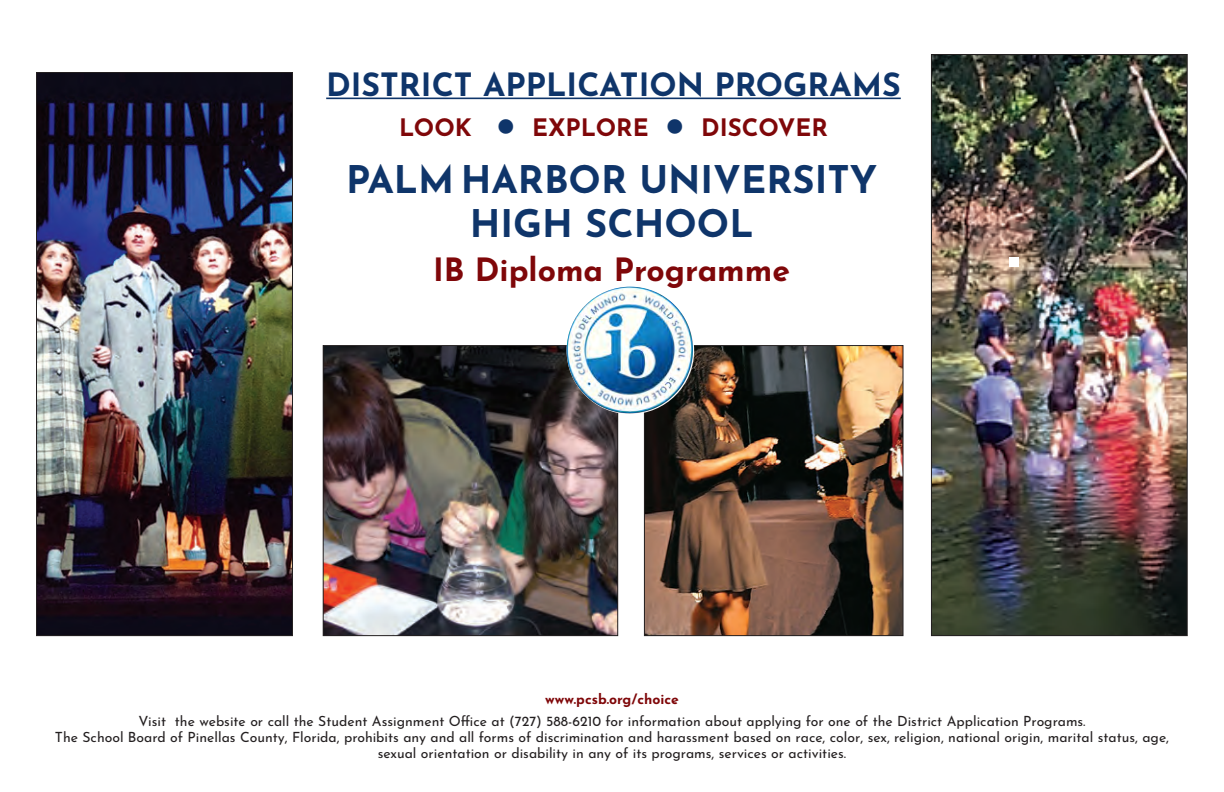
<style>
.page{position:relative;width:1224px;height:792px;background:#fff}
.page>*{position:absolute;margin:0;border:0;box-sizing:border-box;transform-origin:0 0}
.t1{font:700 38px "Josefin Sans";color:#0f356a}
.t2{font:700 32px "Josefin Sans";color:#0f356a}
.t3{font:700 32px "Josefin Sans";color:#7f0709}
.t4{font:700 24px "Josefin Sans";color:#7f0709}
.t5{font:14px "Josefin Sans";color:#231f20}
.t6{font:700 14px "Josefin Sans";color:#7f0709}
.s1{font-size:44px;color:#0f356a}
</style>
<div class="page">
<hr style="left:326px;top:98px;width:575px;height:1px;background:#0f356a">
<img style="left:933px;top:56px;width:253px;height:578px">
<div style="left:931px;top:54px;width:257px;height:582px;border:1px solid #231f20"></div>
<img style="left:38px;top:74px;width:253px;height:560px">
<div style="left:36px;top:72px;width:257px;height:564px;border:1px solid #231f20"></div>
<img style="left:325px;top:347px;width:291px;height:287px">
<div style="left:323px;top:345px;width:295px;height:291px;border:1px solid #231f20"></div>
<div style="left:1010px;top:257px;width:9px;height:10px;background:#fff"></div>
<img style="left:646px;top:347px;width:256px;height:287px">
<div style="left:644px;top:345px;width:260px;height:291px;border:1px solid #231f20"></div>
<img style="left:567px;top:287px;width:127px;height:127px;border-radius:50%">
<p class="t2" style="left:326px;top:66px;width:576px">DISTRICT APPLICATION PROGRAMS</p>
<p class="t4" style="left:399px;top:113px;width:430px">LOOK <span class="s1">•</span> EXPLORE <span class="s1">•</span> DISCOVER</p>
<p class="t1" style="left:346px;top:158px;width:533px">PALM HARBOR UNIVERSITY</p>
<p class="t1" style="left:470px;top:202px;width:286px">HIGH SCHOOL</p>
<p class="t3" style="left:433px;top:251px;width:359px">IB Diploma Programme</p>
<p class="t6" style="left:545px;top:691px;width:135px">www.pcsb.org/choice</p>
<p class="t5" style="left:138px;top:715px;width:949px">Visit the website or call the Student Assignment Office at (727) 588-6210 for information about applying for one of the District Application Programs.</p>
<p class="t5" style="left:55px;top:731px;width:1116px">The School Board of Pinellas County, Florida, prohibits any and all forms of discrimination and harassment based on race, color, sex, religion, national origin, marital status, age,</p>
<p class="t5" style="left:378px;top:747px;width:470px">sexual orientation or disability in any of its programs, services or activities.</p>
</div>
